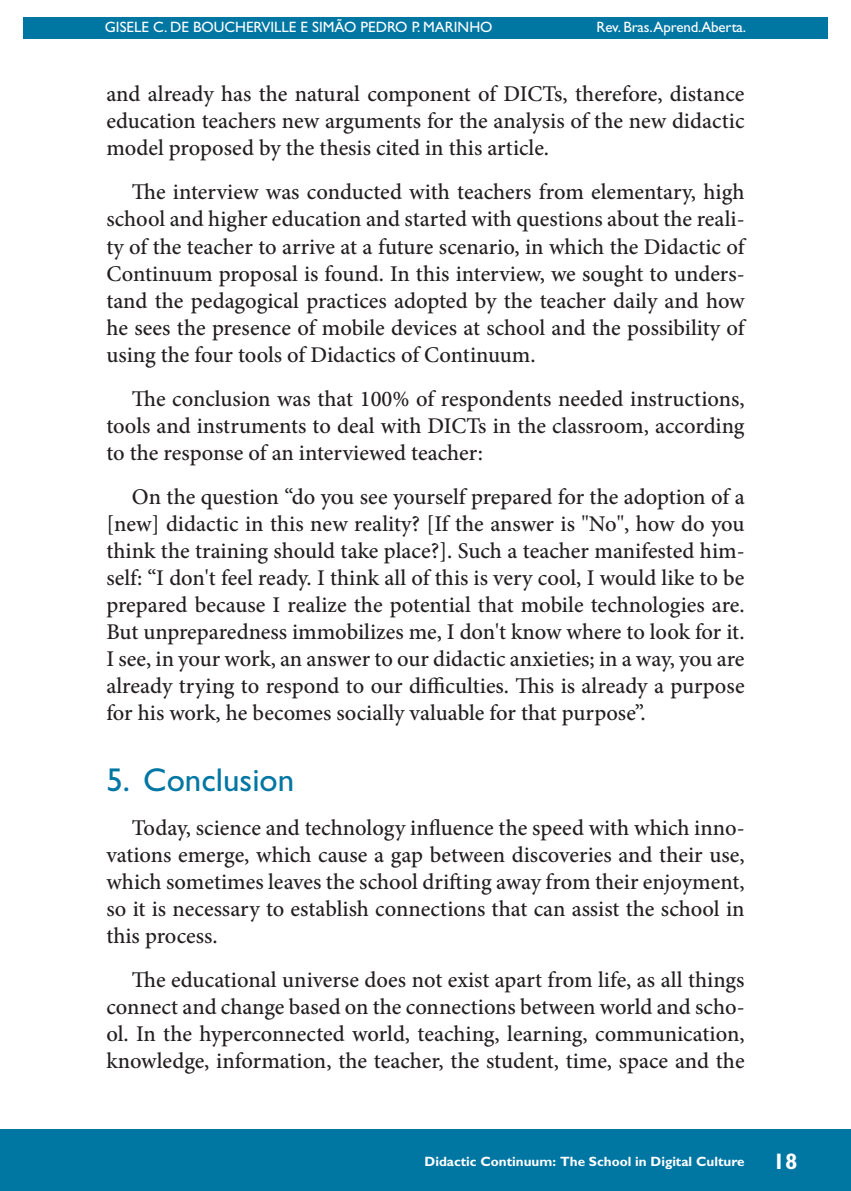
<style>
.page{position:relative;width:851px;height:1191px;background:#fff}
.page>*{position:absolute;margin:0;border:0;box-sizing:border-box;transform-origin:0 0}
.t1{font:33px "Gill Sans Std";color:#0076a3}
.Texto_corrido{font:500 22.5px/27px "Minion Pro";color:#231f20;text-align:justify}
.t2{font:15px "Gill Sans Std";color:#fff}
.t3{font:700 13.5px "Gill Sans Std";color:#fff}
.s1{font-size:22.5px}
</style>
<div class="page">
<hr style="left:104px;top:0;width:1px;height:467px;background:#0076a3">
<div style="left:23px;top:17px;width:804px;height:21px;background:#0076a3"></div>
<div style="left:0;top:1129px;width:850px;height:62px;background:#0076a3"></div>
<p class="t2" style="left:105px;top:18px;width:389px">GISELE C. DE BOUCHERVILLE E SIMÃO PEDRO P. MARINHO</p>
<p class="t2" style="left:596px;top:18px;width:151px">Rev. Bras.Aprend.Aberta.</p>
<p class="Texto_corrido" style="left:106px;top:81px;width:639px">and already has the natural component of DICTs, therefore, distance education teachers new arguments for the analysis of the new didactic model proposed by the thesis cited in this article.</p>
<p class="Texto_corrido" style="left:106px;top:179px;width:639px;text-indent:26px">The interview was conducted with teachers from elementary, high school and higher education and started with questions about the reali&shy;ty of the teacher to arrive at a future scenario, in which the Didactic of Continuum proposal is found. In this interview, we sought to unders&shy;tand the pedagogical practices adopted by the teacher daily and how he sees the presence of mobile devices at school and the possibility of using the four tools of Didactics of Continuum.</p>
<p class="Texto_corrido" style="left:106px;top:385px;width:639px;text-indent:26px">The conclusion was that 100% of respondents needed instructions, tools and instruments to deal with DICTs in the classroom, according to the response of an interviewed teacher:</p>
<p class="Texto_corrido" style="left:106px;top:483px;width:639px;text-indent:26px">On the question “do you see yourself prepared for the adoption of a [new] didactic in this new reality? [If the answer is "No", how do you think the training should take place?]. Such a teacher manifested him&shy;self: “I don't feel ready. I think all of this is very cool, I would like to be prepared because I realize the potential that mobile technologies are.<br>But unpreparedness immobilizes me, I don't know where to look for it.<br>I see, in your work, an answer to our didactic anxieties; in a way, you are already trying to respond to our difficulties. This is already a purpose for his work, he becomes socially valuable for that purpose”.</p>
<p class="t1" style="left:106px;top:761px;width:189px">5. Conclusion</p>
<p class="Texto_corrido" style="left:106px;top:814px;width:639px;text-indent:26px">Today, science and technology influence the speed with which inno&shy;vations emerge, which cause a gap between discoveries and their use, which sometimes leaves the school drifting away from their enjoyment, so it is necessary to establish connections that can assist the school in this process.</p>
<p class="Texto_corrido" style="left:106px;top:966px;width:639px;text-indent:26px">The educational universe does not exist apart from life, as all things connect and change based on the connections between world and scho&shy;ol. In the hyperconnected world, teaching, learning, communication, knowledge, information, the teacher, the student, time, space and the</p>
<p class="t3" style="left:424px;top:1153px;width:374px">Didactic Continuum: The School in Digital Culture <span class="s1">18</span></p>
</div>
